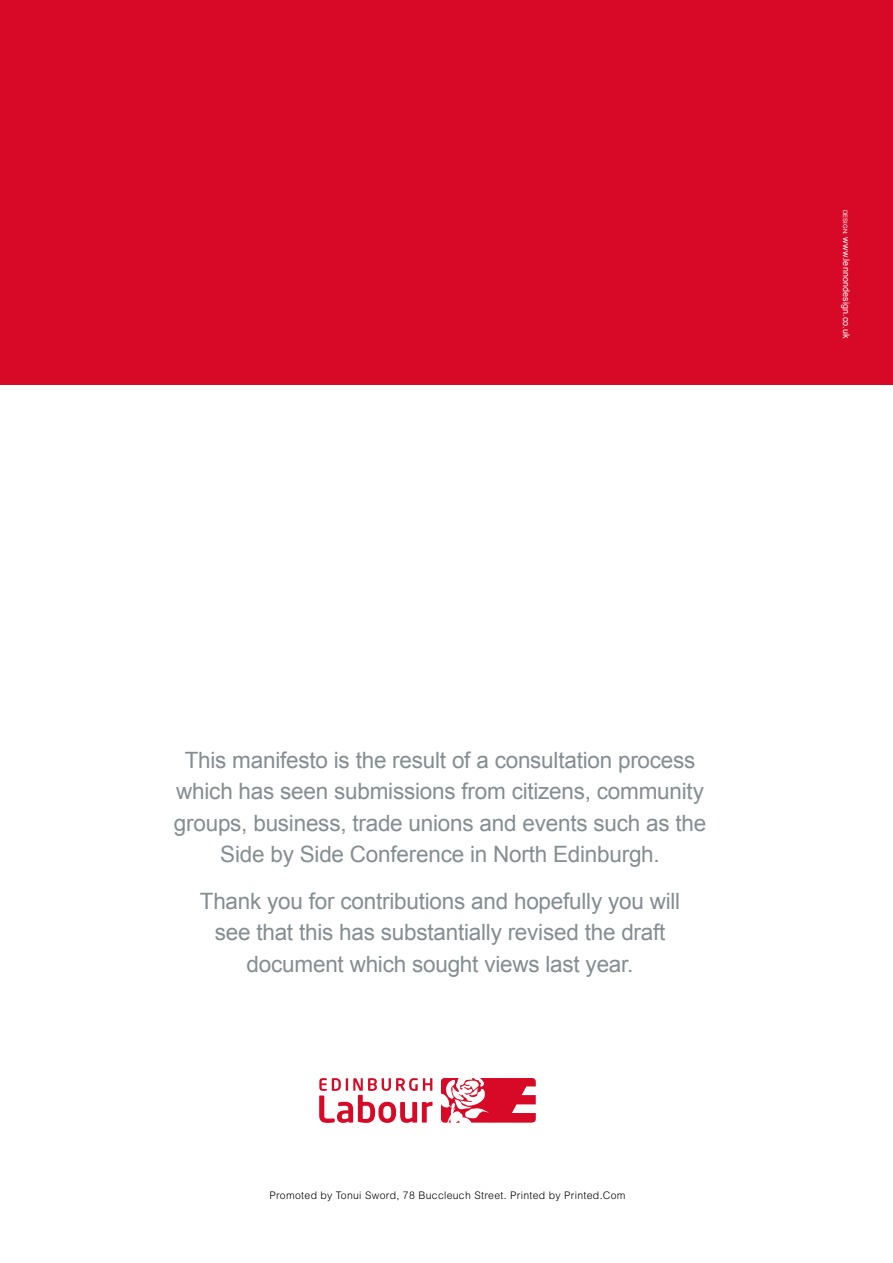
<style>
.page{position:relative;width:893px;height:1263px;background:#fff}
.page>*{position:absolute;margin:0;border:0;box-sizing:border-box;transform-origin:0 0}
.t1{font:22.5px/31.5px "Arial";letter-spacing:-.01em;color:#848d91;text-align:center}
.t2{font:300 10.5px "Arial";letter-spacing:.03em;color:#000}
.t3{font:9px "Arial";letter-spacing:.01em;color:#fff}
.s1{font-size:6px}
</style>
<div class="page">
<div style="left:0;top:0;width:893px;height:385px;background:#d70926"></div>
<svg style="left:319px;top:1078px;width:114px;height:45px"></svg>
<svg style="left:441px;top:1078px;width:95px;height:45px"></svg>
<p class="t3" style="left:852px;top:210px;width:130px;rotate:90deg"><span class="s1">DESIGN:</span> www.lennondesign.co.uk</p>
<p class="t1" style="left:174px;top:744px;width:534px">This manifesto is the result of a consultation process which has seen submissions from citizens, community groups, business, trade unions and events such as the Side by Side Conference in North Edinburgh.</p>
<p class="t1" style="left:200px;top:885px;width:482px">Thank you for contributions and hopefully you will see that this has substantially revised the draft document which sought views last year.</p>
<p class="t2" style="left:269px;top:1189px;width:358px">Promoted by Tonui Sword, 78 Buccleuch Street. Printed by Printed.Com</p>
</div>
